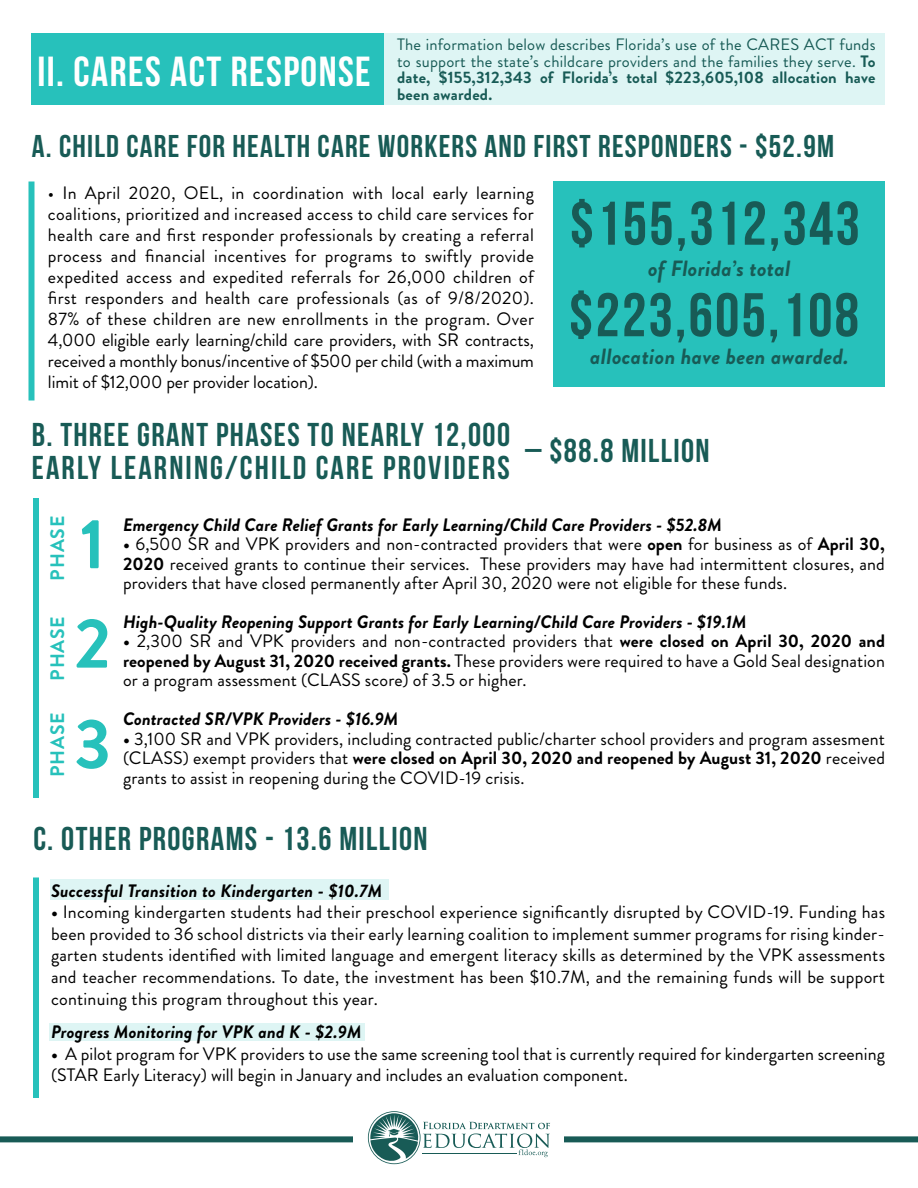
<style>
.page{position:relative;width:918px;height:1188px;background:#fff}
.page>*{position:absolute;margin:0;border:0;box-sizing:border-box;transform-origin:0 0}
.t1{font:700 70.5px "Brandon Grotesque";color:#27c1bb}
.t2{font:61.5px "Bebas Neue";letter-spacing:.035em;color:#185b56}
.t3{font:42px "Bebas Neue";letter-spacing:.035em;color:#fff}
.t4{font:33px "Bebas Neue";letter-spacing:.04em;color:#185b56}
.t5{font:33px "Bebas Neue";letter-spacing:.065em;color:#185b56}
.t6{font:31.5px "Bebas Neue";letter-spacing:.04em;color:#185b56}
.t7{font:italic 700 22.05px "Brandon Grotesque";letter-spacing:.015em;color:#185b56}
.t8{font:700 19.5px "Brandon Grotesque";letter-spacing:.04em;color:#27c1bb}
.t9{font:18px/21px "Brandon Grotesque";letter-spacing:.005em;color:#000;text-align:justify}
.t10{font:italic 700 18px "Brandon Grotesque";letter-spacing:.005em;color:#000}
.t11{font:700 16.5px/16.5px "Brandon Grotesque";letter-spacing:.015em;color:#185b56;text-align:justify}
.t12{font:16.5px "Brandon Grotesque";letter-spacing:.015em;color:#185b56}
.s1{font-weight:400}
.s2{font-weight:700}
</style>
<div class="page">
<div style="left:0;top:1136px;width:918px;height:6px;background:#185b56"></div>
<div style="left:354px;top:1101px;width:210px;height:69px;background:#fff"></div>
<div style="left:31px;top:33px;width:353px;height:72px;background:#27c1bb"></div>
<div style="left:28px;top:182px;width:6px;height:218px;background:#27c1bb"></div>
<div style="left:378px;top:33px;width:507px;height:71px;background:#def5f4"></div>
<div style="left:33px;top:498px;width:6px;height:300px;background:#27c1bb"></div>
<div style="left:33px;top:878px;width:6px;height:220px;background:#27c1bb"></div>
<div style="left:50px;top:879px;width:338px;height:21px;background:#def5f4"></div>
<div style="left:49px;top:1024px;width:315px;height:17px;background:#def5f4"></div>
<div style="left:554px;top:182px;width:331px;height:205px;background:#27c1bb"></div>
<svg style="left:368px;top:1111px;width:182px;height:53px"></svg>
<p class="t12" style="left:397px;top:33px;width:480px">The information below describes Florida’s use of the CARES ACT funds</p>
<p class="t3" style="left:37px;top:48px;width:335px">II. CARES ACT RESPONSE</p>
<p class="t11" style="left:397px;top:53px;width:480px"><span class="s1">to support the state’s childcare providers and the families they serve.</span> To date, $155,312,343 of Florida’s total $223,605,108 allocation have been awarded.</p>
<p class="t6" style="left:32px;top:129px;width:804px">A. CHILD CARE FOR HEALTH CARE WORKERS AND FIRST RESPONDERS - $52.9M</p>
<p class="t9" style="left:48px;top:183px;width:488px">• In April 2020, OEL, in coordination with local early learning coalitions, prioritized and increased access to child care services for health care and first responder professionals by creating a referral process and financial incentives for programs to swiftly provide expedited access and expedited referrals for 26,000 children of first responders and health care professionals (as of 9/8/2020).<br>87% of these children are new enrollments in the program. Over 4,000 eligible early learning/child care providers, with SR contracts, received a monthly bonus/incentive of $500 per child (with a maximum limit of $12,000 per provider location).</p>
<p class="t4" style="left:32px;top:417px;width:480px">B. THREE GRANT PHASES TO NEARLY 12,000</p>
<p class="t2" style="left:570px;top:190px;width:292px">$155,312,343</p>
<p class="t7" style="left:648px;top:253px;width:144px">of Florida’s total</p>
<p class="t2" style="left:569px;top:281px;width:292px">$223,605,108</p>
<p class="t7" style="left:590px;top:341px;width:260px">allocation have been awarded.</p>
<p class="t4" style="left:525px;top:432px;width:186px">– $88.8 MILLION</p>
<p class="t5" style="left:32px;top:450px;width:480px">EARLY LEARNING/CHILD CARE PROVIDERS</p>
<p class="t8" style="left:44px;top:581px;width:66px;rotate:-90deg">PHASE</p>
<p class="t1" style="left:80px;top:495px;width:27px">1</p>
<p class="t10" style="left:123px;top:512px;width:600px">Emergency Child Care Relief Grants for Early Learning/Child Care Providers - $52.8M</p>
<p class="t9" style="left:123px;top:534px;width:763px;line-height:19.5px"><span class="s2">•</span> 6,500 SR and VPK providers and non-contracted providers that were <span class="s2">open</span> for business as of <span class="s2">April 30,<br>2020</span> received grants to continue their services. These providers may have had intermittent closures, and</p>
<p class="t9" style="left:123px;top:573px;width:666px">providers that have closed permanently after April 30, 2020 were not eligible for these funds.</p>
<p class="t8" style="left:44px;top:681px;width:66px;rotate:-90deg">PHASE</p>
<p class="t10" style="left:123px;top:609px;width:625px">High-Quality Reopening Support Grants for Early Learning/Child Care Providers - $19.1M</p>
<p class="t1" style="left:74px;top:594px;width:38px">2</p>
<p class="t9" style="left:123px;top:632px;width:764px;line-height:19.5px"><span class="s2">•</span> 2,300 SR and VPK providers and non-contracted providers that <span class="s2">were closed on April 30, 2020 and reopened by August 31, 2020 received grants.</span> These providers were required to have a Gold Seal designation or a program assessment (CLASS score) of 3.5 or higher.</p>
<p class="t8" style="left:44px;top:777px;width:66px;rotate:-90deg">PHASE</p>
<p class="t1" style="left:74px;top:695px;width:38px">3</p>
<p class="t10" style="left:123px;top:707px;width:277px">Contracted SR/VPK Providers - $16.9M</p>
<p class="t9" style="left:123px;top:729px;width:764px;line-height:19.5px"><span class="s2">•</span> 3,100 SR and VPK providers, including contracted public/charter school providers and program assesment (CLASS) exempt providers that <span class="s2">were closed on April 30, 2020 and reopened by August 31, 2020</span> received grants to assist in reopening during the COVID-19 crisis.</p>
<p class="t4" style="left:33px;top:821px;width:396px">C. OTHER PROGRAMS - 13.6 MILLION</p>
<p class="t10" style="left:51px;top:878px;width:333px">Successful Transition to Kindergarten - $10.7M</p>
<p class="t9" style="left:51px;top:901px;width:836px;line-height:21.6px"><span class="s2">•</span> Incoming kindergarten students had their preschool experience significantly disrupted by COVID-19. Funding has been provided to 36 school districts via their early learning coalition to implement summer programs for rising kinder&shy;garten students identified with limited language and emergent literacy skills as determined by the VPK assessments and teacher recommendations. To date, the investment has been $10.7M, and the remaining funds will be support continuing this program throughout this year.</p>
<p class="t10" style="left:51px;top:1019px;width:312px">Progress Monitoring for VPK and K - $2.9M</p>
<p class="t9" style="left:51px;top:1043px;width:836px;line-height:21.6px"><span class="s2">•</span> A pilot program for VPK providers to use the same screening tool that is currently required for kindergarten screening (STAR Early Literacy) will begin in January and includes an evaluation component.</p>
</div>
